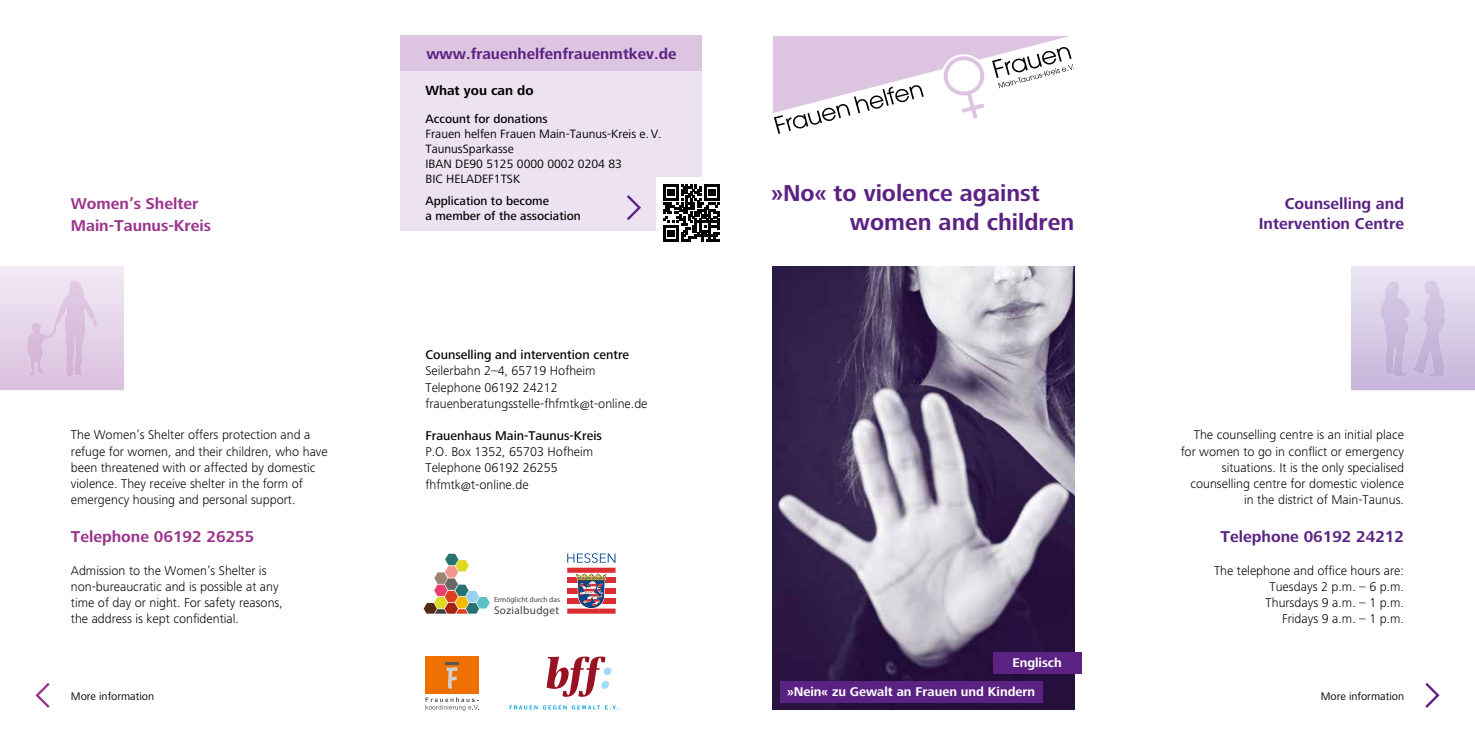
<style>
.page{position:relative;width:1475px;height:745px;background:#fff}
.page>*{position:absolute;margin:0;border:0;box-sizing:border-box;transform-origin:0 0}
.t1{font:700 23.75px/28.5px "Frutiger Next LT";color:#5b2283}
.t2{font:700 16.25px/19.5px "Frutiger Next LT";color:#5b2283;text-align:right}
.t3{font:700 16.25px/21.2px "Frutiger Next LT";color:#9b348b}
.t4{font:700 15.62px "Frutiger Next LT";color:#5b2283}
.t5{font:700 13.75px "Frutiger Next LT";color:#000}
.t6{font:300 13.12px/16.2px "Frutiger Next LT";color:#000}
.t7{font:500 13.12px "Frutiger Next LT";color:#000}
.t8{font:700 13.12px "Frutiger Next LT";color:#fff}
.t9{font:12.5px/15px "Frutiger Next LT";color:#000}
.t10{font:500 12.5px/15px "Frutiger Next LT";color:#000}
.t11{font:11.25px "Frutiger Next LT";color:#000}
.t12{font:11.12px "Myriad Pro";letter-spacing:.03em;color:#3e4341}
.t13{font:7.38px "Myriad Pro";color:#3e4341}
</style>
<div class="page">
<img style="left:772px;top:266px;width:302px;height:443px">
<svg style="left:773px;top:36px;width:301px;height:98px"></svg>
<img style="left:1411px;top:280px;width:33px;height:96px">
<img style="left:1380px;top:281px;width:29px;height:95px">
<svg style="left:0;top:266px;width:124px;height:124px;background:#e4d1e7"></svg>
<div style="left:400px;top:71px;width:302px;height:159px;background:#ede2f1"></div>
<div style="left:400px;top:35px;width:302px;height:36px;background:#ddc5e1"></div>
<svg style="left:35px;top:683px;width:15px;height:24px"></svg>
<svg style="left:1425px;top:683px;width:14px;height:24px"></svg>
<div style="left:656px;top:177px;width:70px;height:71px;background:#fff"></div>
<svg style="left:663px;top:184px;width:56px;height:57px"></svg>
<svg style="left:627px;top:195px;width:14px;height:25px"></svg>
<div style="left:425px;top:656px;width:53px;height:54px;background:linear-gradient(to right,#fff,#fff)"></div>
<div style="left:425px;top:656px;width:53px;height:37px;background:#ee7100"></div>
<svg style="left:445px;top:662px;width:13px;height:26px"></svg>
<svg style="left:425px;top:697px;width:54px;height:13px"></svg>
<svg style="left:509px;top:705px;width:107px;height:4px"></svg>
<svg style="left:546px;top:656px;width:65px;height:40px"></svg>
<svg style="left:423px;top:553px;width:66px;height:60px"></svg>
<svg style="left:567px;top:553px;width:48px;height:60px"></svg>
<div style="left:780px;top:680px;width:262px;height:22px;background:#5b2283"></div>
<div style="left:992px;top:652px;width:89px;height:21px;background:#5b2283"></div>
<p class="t3" style="left:71px;top:193px;width:142px">Women’s Shelter<br>Main-Taunus-Kreis</p>
<p class="t6" style="left:71px;top:426px;width:258px">The Women’s Shelter offers protection and a refuge for women, and their children, who have been threatened with or affected by domestic violence. They receive shelter in the form of emergency housing and personal support.</p>
<p class="t3" style="left:71px;top:525px;width:185px">Telephone 06192 26255</p>
<p class="t6" style="left:71px;top:561px;width:213px">Admission to the Women’s Shelter is non-bureaucratic and is possible at any time of day or night. For safety reasons, the address is kept confidential.</p>
<p class="t4" style="left:426px;top:45px;width:251px">www.frauenhelfenfrauenmtkev.de</p>
<p class="t5" style="left:425px;top:82px;width:110px">What you can do</p>
<p class="t10" style="left:425px;top:111px;width:124px">Account for donations</p>
<p class="t9" style="left:425px;top:126px;width:237px">Frauen helfen Frauen Main-Taunus-Kreis e.V.<br>TaunusSparkasse<br>IBAN DE90 5125 0000 0002 0204 83<br>BIC HELADEF1TSK</p>
<p class="t10" style="left:425px;top:193px;width:157px">Application to become<br>a member of the association</p>
<p class="t7" style="left:425px;top:347px;width:205px">Counselling and intervention centre</p>
<p class="t6" style="left:425px;top:363px;width:223px">Seilerbahn 2–4, 65719 Hofheim<br>Telephone 06192 24212 frauenberatungsstelle-fhfmtk@t-online.de</p>
<p class="t7" style="left:425px;top:428px;width:178px">Frauenhaus Main-Taunus-Kreis</p>
<p class="t6" style="left:425px;top:443px;width:169px">P.O. Box 1352, 65703 Hofheim<br>Telephone 06192 26255 fhfmtk@t-online.de</p>
<p class="t13" style="left:494px;top:595px;width:67px">Ermöglicht durch das</p>
<p class="t12" style="left:494px;top:602px;width:67px">Sozialbudget</p>
<h1 class="t1" style="left:849px;top:179px;width:226px;text-indent:-79px">»No« to violence against women and children</h1>
<p class="t8" style="left:1012px;top:655px;width:51px">Englisch</p>
<p class="t2" style="left:1258px;top:194px;width:147px">Counselling and<br>Intervention Centre</p>
<p class="t6" style="left:1180px;top:426px;width:225px;text-align:right">The counselling centre is an initial place for women to go in conflict or emergency situations. It is the only specialised counselling centre for domestic violence in the district of Main-Taunus.</p>
<p class="t2" style="left:1220px;top:526px;width:185px">Telephone 06192 24212</p>
<p class="t6" style="left:1213px;top:561px;width:191px;text-align:right">The telephone and office hours are:<br>Tuesdays 2 p.m. – 6 p.m.<br>Thursdays 9 a.m. – 1 p.m.<br>Fridays 9 a.m. – 1 p.m.</p>
<p class="t8" style="left:787px;top:683px;width:250px">»Nein« zu Gewalt an Frauen und Kindern</p>
<p class="t11" style="left:71px;top:690px;width:85px">More information</p>
<p class="t11" style="left:1320px;top:690px;width:85px">More information</p>
</div>
